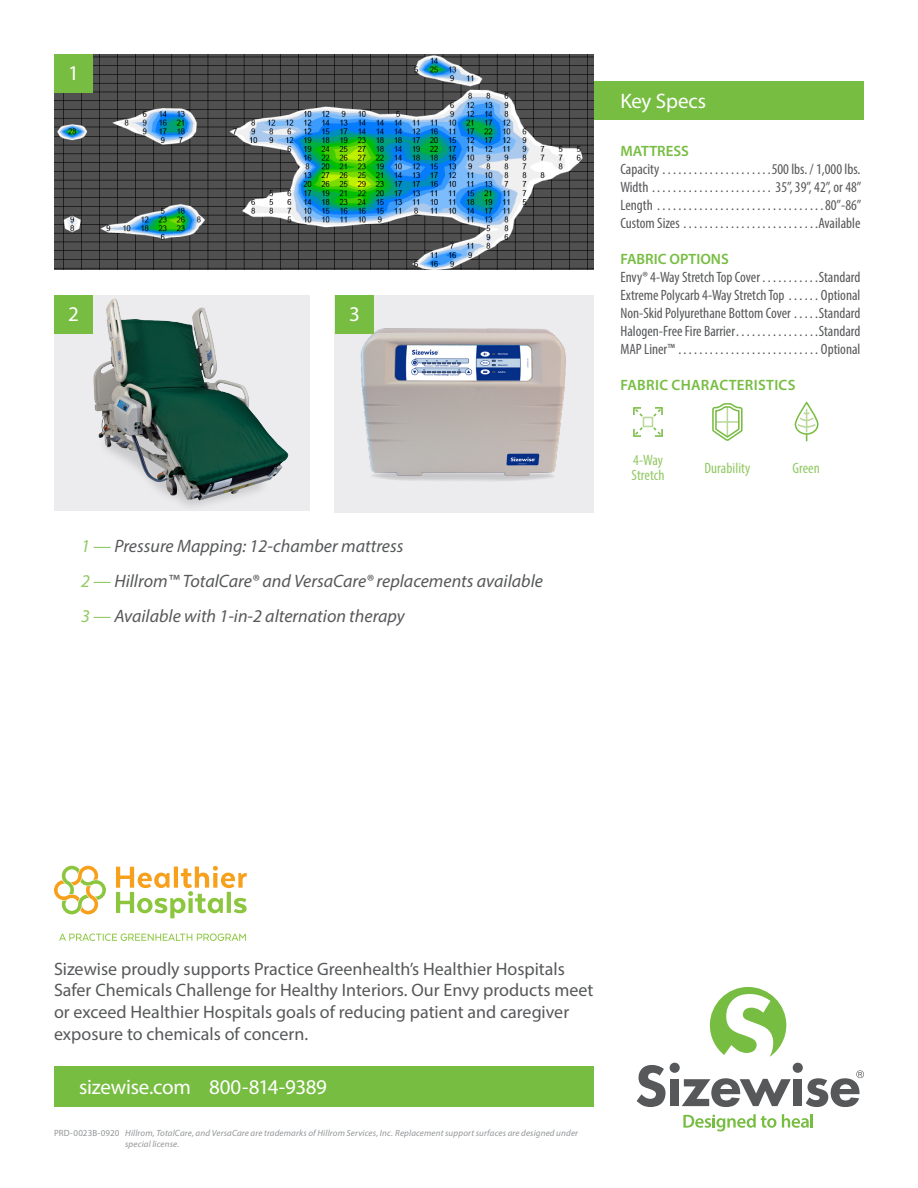
<style>
.page{position:relative;width:918px;height:1188px;background:#fff}
.page>*{position:absolute;margin:0;border:0;box-sizing:border-box;transform-origin:0 0}
.t1{font:21px "Myriad Pro";letter-spacing:-.015em;color:#fff}
.t2{font:18px/21.6px "Myriad Pro";color:#57585a}
.t3{font:italic 18px/35.1px "Myriad Pro";color:#57585a}
.t4{font:condensed 15px/18px "Myriad Pro";color:#57585a;text-align:justify}
.t5{font:condensed 15px "Myriad Pro";letter-spacing:.005em;color:#92c863}
.t6{font:600 15px "Myriad Pro";color:#77bd42}
.t7{font:600 15px "Myriad Pro";letter-spacing:.02em;color:#77bd42}
.t8{font:italic 9px/10.8px "Myriad Pro";letter-spacing:.015em;color:#939598}
.s1{color:#92c863}
.s2{font-style:normal}
</style>
<div class="page">
<svg style="left:59px;top:934px;width:187px;height:7px"></svg>
<div style="left:54px;top:295px;width:256px;height:216px;background:#ececee"></div>
<img style="left:93px;top:298px;width:196px;height:209px">
<div style="left:335px;top:295px;width:259px;height:217px;background:#ececee"></div>
<img style="left:360px;top:328px;width:206px;height:153px">
<img style="left:54px;top:54px;width:540px;height:216px">
<div style="left:54px;top:54px;width:39px;height:39px;background:#77bd42"></div>
<div style="left:54px;top:295px;width:39px;height:39px;background:#77bd42"></div>
<div style="left:335px;top:295px;width:39px;height:39px;background:#77bd42"></div>
<div style="left:595px;top:81px;width:269px;height:39px;background:#77bd42"></div>
<svg style="left:652px;top:407px;width:11px;height:11px"></svg>
<svg style="left:652px;top:426px;width:11px;height:11px"></svg>
<svg style="left:633px;top:426px;width:11px;height:11px"></svg>
<svg style="left:633px;top:407px;width:11px;height:11px"></svg>
<div style="left:643px;top:417px;width:10px;height:10px;border:2px solid #bad89a"></div>
<svg style="left:795px;top:403px;width:24px;height:38px"></svg>
<svg style="left:712px;top:403px;width:31px;height:38px"></svg>
<svg style="left:116px;top:866px;width:131px;height:52px"></svg>
<svg style="left:54px;top:866px;width:52px;height:48px"></svg>
<div style="left:54px;top:1066px;width:540px;height:41px;background:#77bd42"></div>
<svg style="left:637px;top:1065px;width:29px;height:42px"></svg>
<div style="left:670px;top:1079px;width:9px;height:27px;background:#57585a"></div>
<div style="left:670px;top:1063px;width:10px;height:10px;background:#57585a;border-radius:50%"></div>
<svg style="left:682px;top:1078px;width:109px;height:29px"></svg>
<div style="left:793px;top:1079px;width:9px;height:27px;background:#57585a"></div>
<div style="left:793px;top:1063px;width:10px;height:10px;background:#57585a;border-radius:50%"></div>
<svg style="left:710px;top:987px;width:76px;height:70px"></svg>
<svg style="left:683px;top:1114px;width:93px;height:17px"></svg>
<svg style="left:782px;top:1114px;width:31px;height:14px"></svg>
<svg style="left:806px;top:1070px;width:58px;height:37px"></svg>
<p class="t1" style="left:68px;top:60px;width:12px">1</p>
<p class="t1" style="left:68px;top:301px;width:12px">2</p>
<p class="t1" style="left:349px;top:301px;width:12px">3</p>
<p class="t3" style="left:81px;top:528px;width:463px"><span class="s1">1 —</span> Pressure Mapping: 12-chamber mattress<br><span class="s1">2 —</span> Hillrom™ TotalCare® and VersaCare® replacements available<br><span class="s1">3 —</span> Available with 1-in-2 alternation therapy</p>
<p class="t1" style="left:620px;top:88px;width:87px">Key Specs</p>
<h5 class="t6" style="left:620px;top:141px;width:70px">MATTRESS</h5>
<p class="t4" style="left:620px;top:160px;width:243px">Capacity .....................500 lbs. / 1,000 lbs.<br>Width ....................... 35”, 39”, 42”, or 48” Length ................................80”-86” Custom Sizes ..........................Available</p>
<h5 class="t6" style="left:620px;top:249px;width:110px">FABRIC OPTIONS</h5>
<p class="t4" style="left:620px;top:268px;width:241px">Envy® 4-Way Stretch Top Cover . . . . . . . . . . .Standard Extreme Polycarb 4-Way Stretch Top . . . . . . Optional Non-Skid Polyurethane Bottom Cover . . . . .Standard Halogen-Free Fire Barrier. . . . . . . . . . . . . . . .Standard MAP Liner™ ...........................Optional</p>
<h5 class="t7" style="left:621px;top:375px;width:176px">FABRIC CHARACTERISTICS</h5>
<p class="t5" style="left:633px;top:451px;width:31px">4-Way</p>
<p class="t5" style="left:632px;top:466px;width:34px">Stretch</p>
<p class="t5" style="left:704px;top:459px;width:48px">Durability</p>
<p class="t5" style="left:793px;top:459px;width:29px">Green</p>
<p class="t2" style="left:54px;top:958px;width:541px">Sizewise proudly supports Practice Greenhealth’s Healthier Hospitals Safer Chemicals Challenge for Healthy Interiors. Our Envy products meet or exceed Healthier Hospitals goals of reducing patient and caregiver exposure to chemicals of concern.</p>
<p class="t1" style="left:79px;top:1074px;width:250px">sizewise.com 800-814-9389</p>
<p class="t8" style="left:125px;top:1127px;width:454px;text-indent:-71px"><span class="s2">PRD-0023B-0920</span> Hillrom, TotalCare, and VersaCare are trademarks of Hillrom Services, Inc. Replacement support surfaces are designed under special license.</p>
</div>
